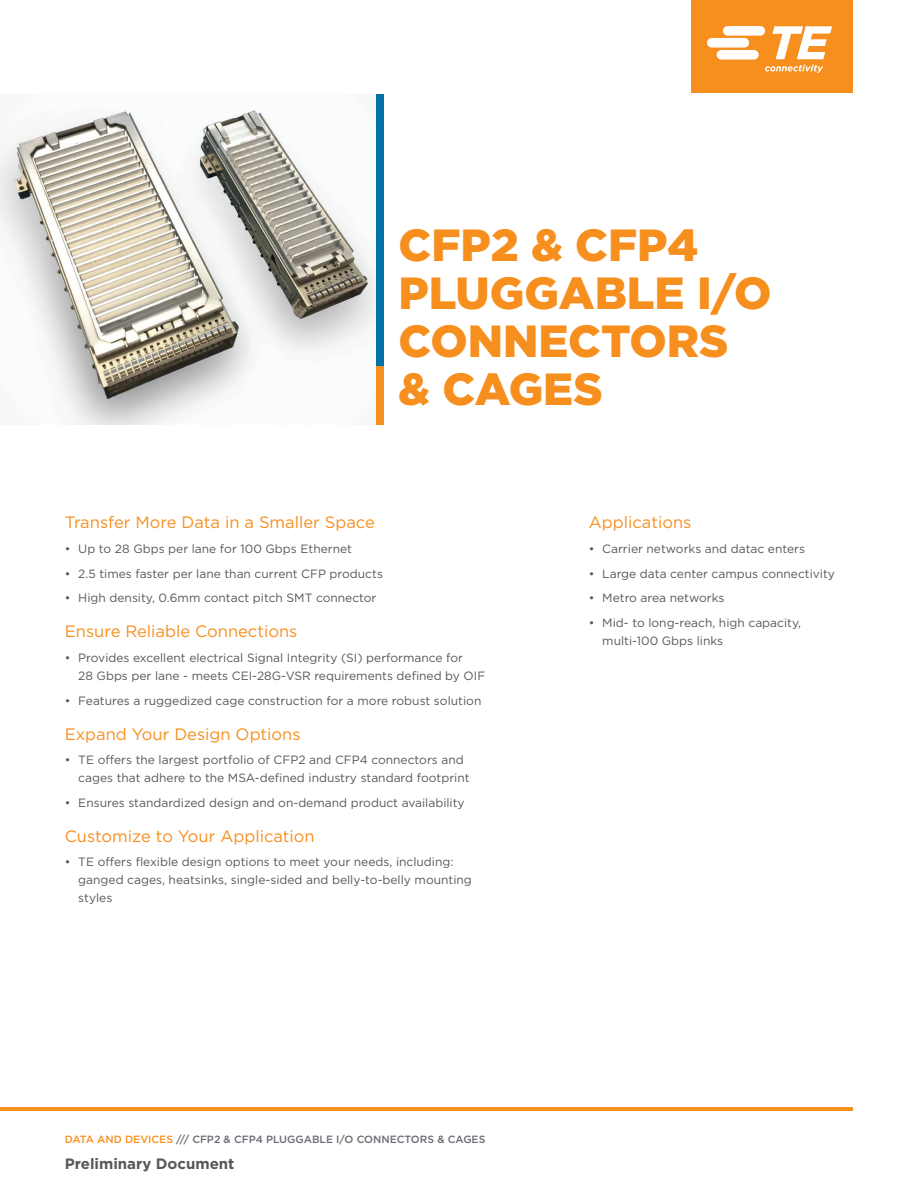
<style>
.page{position:relative;width:918px;height:1188px;background:#fff}
.page>*{position:absolute;margin:0;border:0;box-sizing:border-box;transform-origin:0 0}
.t1{font:900 45px/48px "Gotham";color:#f68f1e}
.t2{font:16.5px "Gotham";color:#f68f1e}
.t3{font:700 15px "Gotham";color:#57585a}
.t4{font:12px/18px "Gotham";color:#57585a}
.t5{font:500 10.5px "Gotham";color:#696b73}
.s1{color:#f68f1e}
</style>
<div class="page">
<hr style="left:0;top:1107px;width:853px;height:4px;background:#f68f1e">
<div style="left:691px;top:0;width:162px;height:93px;background:#f68f1e"></div>
<svg style="left:707px;top:26px;width:125px;height:47px"></svg>
<img style="left:0;top:109px;width:376px;height:315px">
<div style="left:376px;top:94px;width:8px;height:273px;background:#0071a7"></div>
<div style="left:376px;top:366px;width:8px;height:58px;background:#f68f1e"></div>
<h1 class="t1" style="left:399px;top:221px;width:374px">CFP2 &amp; CFP4<br>PLUGGABLE I/O<br>CONNECTORS<br>&amp; CAGES</h1>
<h2 class="t2" style="left:65px;top:512px;width:312px">Transfer More Data in a Smaller Space</h2>
<p class="t4" style="left:65px;top:539px;width:289px">• Up to 28 Gbps per lane for 100 Gbps Ethernet</p>
<p class="t4" style="left:65px;top:564px;width:320px">• 2.5 times faster per lane than current CFP products</p>
<p class="t4" style="left:65px;top:589px;width:313px">• High density, 0.6mm contact pitch SMT connector</p>
<h2 class="t2" style="left:65px;top:621px;width:234px">Ensure Reliable Connections</h2>
<p class="t4" style="left:78px;top:648px;width:408px;text-indent:-14px">• Provides excellent electrical Signal Integrity (SI) performance for<br>28 Gbps per lane - meets CEI-28G-VSR requirements defined by OIF</p>
<p class="t4" style="left:65px;top:691px;width:418px">• Features a ruggedized cage construction for a more robust solution</p>
<h2 class="t2" style="left:65px;top:723px;width:237px">Expand Your Design Options</h2>
<p class="t4" style="left:78px;top:751px;width:393px;text-indent:-14px">• TE offers the largest portfolio of CFP2 and CFP4 connectors and cages that adhere to the MSA-defined industry standard footprint</p>
<p class="t4" style="left:65px;top:793px;width:401px">• Ensures standardized design and on-demand product availability</p>
<h2 class="t2" style="left:65px;top:826px;width:251px">Customize to Your Application</h2>
<p class="t4" style="left:78px;top:853px;width:395px;text-indent:-14px">• TE offers flexible design options to meet your needs, including: ganged cages, heatsinks, single-sided and belly-to-belly mounting styles</p>
<p class="t5" style="left:65px;top:1132px;width:422px"><span class="s1">DATA AND DEVICES</span> /// CFP2 &amp; CFP4 PLUGGABLE I/O CONNECTORS &amp; CAGES</p>
<p class="t3" style="left:65px;top:1154px;width:171px">Preliminary Document</p>
<h2 class="t2" style="left:589px;top:512px;width:104px">Applications</h2>
<p class="t4" style="left:589px;top:539px;width:218px">• Carrier networks and datac enters</p>
<p class="t4" style="left:589px;top:564px;width:248px">• Large data center campus connectivity</p>
<p class="t4" style="left:589px;top:589px;width:137px">• Metro area networks</p>
<p class="t4" style="left:602px;top:614px;width:200px;text-indent:-14px">• Mid- to long-reach, high capacity, multi-100 Gbps links</p>
</div>
